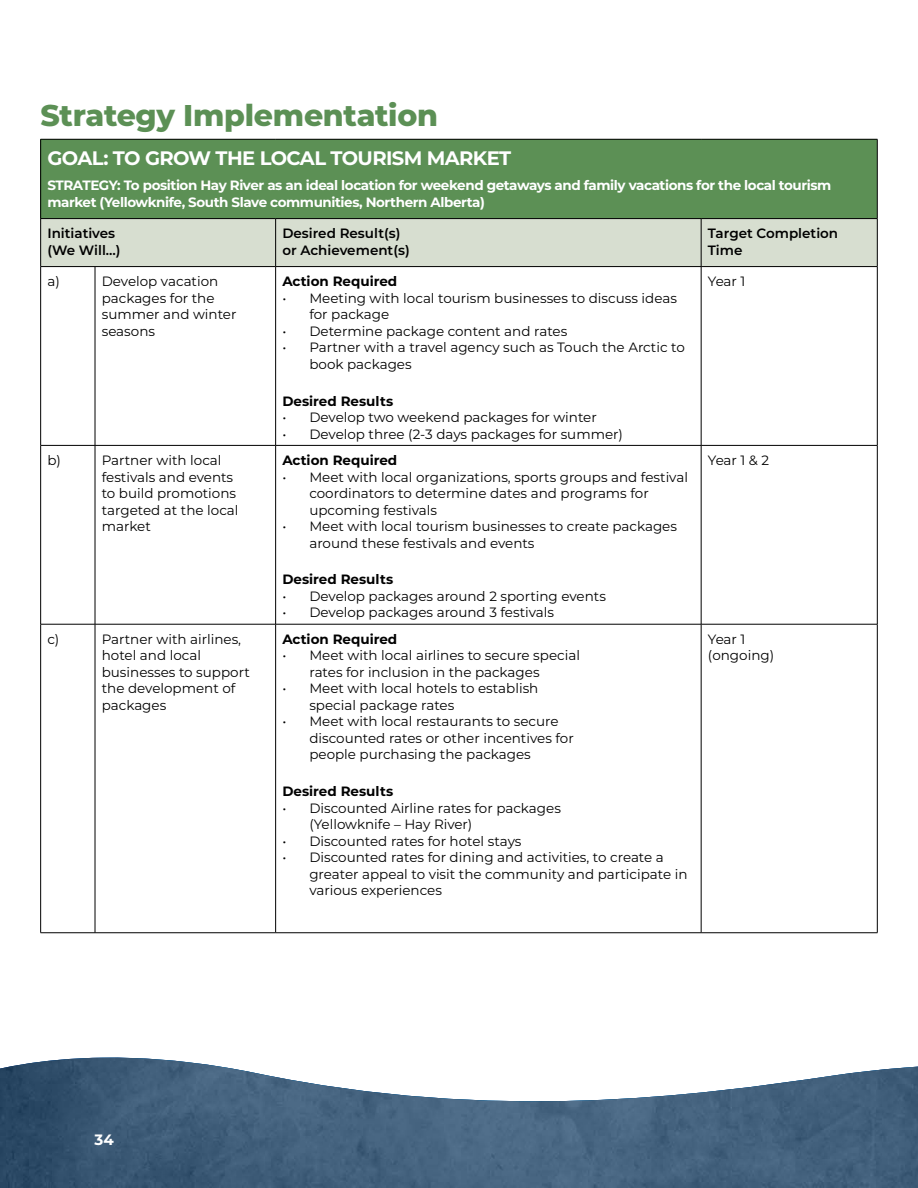
<style>
.page{position:relative;width:918px;height:1188px;background:#fff}
.page>*{position:absolute;margin:0;border:0;box-sizing:border-box;transform-origin:0 0}
.t1{font:800 30px "Montserrat";letter-spacing:-.01em;color:#5c9055}
.t2{font:700 19.5px "Montserrat";letter-spacing:-.03em;color:#fff}
.t3{font:700 15px "Montserrat";color:#fff}
.t4{font:13.5px/16.5px "Montserrat";color:#000}
.t5{font:700 13.5px/16.5px "Montserrat";letter-spacing:-.03em;color:#fff}
.t6{font:700 13.5px "Montserrat";color:#000}
.t7{font:600 13.5px/16.5px "Montserrat";color:#000}
</style>
<div class="page">
<svg style="left:0;top:1057px;width:918px;height:131px;fill:#45637f"></svg>
<div style="left:41px;top:139px;width:836px;height:80px;background:#5c9055"></div>
<div style="left:41px;top:219px;width:836px;height:47px;background:#d7ded0"></div>
<hr style="left:40px;top:139px;width:55px;height:1px;background:#000">
<hr style="left:40px;top:139px;width:1px;height:79px;background:#000">
<hr style="left:95px;top:139px;width:181px;height:1px;background:#000">
<hr style="left:276px;top:139px;width:425px;height:1px;background:#000">
<hr style="left:701px;top:139px;width:177px;height:1px;background:#000">
<hr style="left:877px;top:139px;width:1px;height:79px;background:#000">
<hr style="left:40px;top:218px;width:55px;height:1px;background:#000">
<hr style="left:40px;top:219px;width:1px;height:47px;background:#000">
<hr style="left:95px;top:218px;width:181px;height:1px;background:#000">
<hr style="left:276px;top:218px;width:425px;height:1px;background:#000">
<hr style="left:275px;top:219px;width:1px;height:47px;background:#000">
<hr style="left:701px;top:218px;width:177px;height:1px;background:#000">
<hr style="left:701px;top:219px;width:1px;height:47px;background:#000">
<hr style="left:877px;top:219px;width:1px;height:47px;background:#000">
<hr style="left:40px;top:266px;width:55px;height:1px;background:#000">
<hr style="left:40px;top:267px;width:1px;height:178px;background:#000">
<hr style="left:95px;top:266px;width:181px;height:1px;background:#000">
<hr style="left:95px;top:267px;width:1px;height:178px;background:#000">
<hr style="left:276px;top:266px;width:425px;height:1px;background:#000">
<hr style="left:275px;top:267px;width:1px;height:178px;background:#000">
<hr style="left:701px;top:266px;width:177px;height:1px;background:#000">
<hr style="left:701px;top:267px;width:1px;height:178px;background:#000">
<hr style="left:877px;top:267px;width:1px;height:178px;background:#000">
<hr style="left:40px;top:445px;width:55px;height:1px;background:#000">
<hr style="left:40px;top:446px;width:1px;height:178px;background:#000">
<hr style="left:95px;top:445px;width:181px;height:1px;background:#000">
<hr style="left:95px;top:446px;width:1px;height:178px;background:#000">
<hr style="left:276px;top:445px;width:425px;height:1px;background:#000">
<hr style="left:275px;top:446px;width:1px;height:178px;background:#000">
<hr style="left:701px;top:445px;width:177px;height:1px;background:#000">
<hr style="left:701px;top:446px;width:1px;height:178px;background:#000">
<hr style="left:877px;top:446px;width:1px;height:178px;background:#000">
<hr style="left:40px;top:624px;width:55px;height:1px;background:#000">
<hr style="left:40px;top:624px;width:1px;height:309px;background:#000">
<hr style="left:95px;top:624px;width:181px;height:1px;background:#000">
<hr style="left:95px;top:624px;width:1px;height:309px;background:#000">
<hr style="left:276px;top:624px;width:425px;height:1px;background:#000">
<hr style="left:275px;top:624px;width:1px;height:309px;background:#000">
<hr style="left:701px;top:624px;width:177px;height:1px;background:#000">
<hr style="left:701px;top:624px;width:1px;height:309px;background:#000">
<hr style="left:877px;top:624px;width:1px;height:309px;background:#000">
<hr style="left:40px;top:932px;width:55px;height:1px;background:#000">
<hr style="left:95px;top:932px;width:181px;height:1px;background:#000">
<hr style="left:276px;top:932px;width:425px;height:1px;background:#000">
<hr style="left:701px;top:932px;width:177px;height:1px;background:#000">
<h1 class="t1" style="left:40px;top:93px;width:399px">Strategy Implementation</h1>
<h2 class="t2" style="left:47px;top:144px;width:465px">GOAL: TO GROW THE LOCAL TOURISM MARKET</h2>
<p class="t5" style="left:47px;top:177px;width:786px">STRATEGY: To position Hay River as an ideal location for weekend getaways and family vacations for the local tourism market (Yellowknife, South Slave communities, Northern Alberta)</p>
<p class="t7" style="left:47px;top:225px;width:75px">Initiatives (We Will…)</p>
<p class="t7" style="left:282px;top:225px;width:129px">Desired Result(s) or Achievement(s)</p>
<p class="t7" style="left:708px;top:225px;width:132px">Target Completion<br>Time</p>
<p class="t4" style="left:47px;top:273px;width:14px">a)</p>
<p class="t4" style="left:102px;top:273px;width:136px">Develop vacation packages for the summer and winter seasons</p>
<p class="t6" style="left:282px;top:272px;width:116px">Action Required</p>
<p class="t4" style="left:708px;top:273px;width:39px">Year 1</p>
<p class="t4" style="left:309px;top:289px;width:369px;text-indent:-27px">• Meeting with local tourism businesses to discuss ideas for package</p>
<p class="t4" style="left:282px;top:322px;width:286px">• Determine package content and rates</p>
<p class="t4" style="left:309px;top:339px;width:377px;text-indent:-27px">• Partner with a travel agency such as Touch the Arctic to book packages</p>
<p class="t6" style="left:282px;top:391px;width:112px">Desired Results</p>
<p class="t4" style="left:282px;top:409px;width:316px">• Develop two weekend packages for winter</p>
<p class="t4" style="left:282px;top:425px;width:342px">• Develop three (2-3 days packages for summer)</p>
<p class="t4" style="left:47px;top:452px;width:15px">b)</p>
<p class="t4" style="left:102px;top:452px;width:138px">Partner with local festivals and events to build promotions targeted at the local market</p>
<p class="t6" style="left:282px;top:451px;width:116px">Action Required</p>
<p class="t4" style="left:309px;top:468px;width:380px;text-indent:-27px">• Meet with local organizations, sports groups and festival coordinators to determine dates and programs for upcoming festivals</p>
<p class="t4" style="left:309px;top:518px;width:369px;text-indent:-27px">• Meet with local tourism businesses to create packages around these festivals and events</p>
<p class="t6" style="left:282px;top:570px;width:112px">Desired Results</p>
<p class="t4" style="left:282px;top:587px;width:325px">• Develop packages around 2 sporting events</p>
<p class="t4" style="left:282px;top:604px;width:273px">• Develop packages around 3 festivals</p>
<p class="t4" style="left:47px;top:630px;width:13px">c)</p>
<p class="t4" style="left:102px;top:630px;width:150px">Partner with airlines, hotel and local businesses to support the development of packages</p>
<p class="t6" style="left:282px;top:629px;width:116px">Action Required</p>
<p class="t4" style="left:309px;top:647px;width:272px;text-indent:-27px">• Meet with local airlines to secure special rates for inclusion in the packages</p>
<p class="t4" style="left:309px;top:680px;width:231px;text-indent:-27px">• Meet with local hotels to establish special package rates</p>
<p class="t4" style="left:309px;top:713px;width:266px;text-indent:-27px">• Meet with local restaurants to secure discounted rates or other incentives for people purchasing the packages</p>
<p class="t6" style="left:282px;top:782px;width:112px">Desired Results</p>
<p class="t4" style="left:309px;top:799px;width:253px;text-indent:-27px">• Discounted Airline rates for packages (Yellowknife – Hay River)</p>
<p class="t4" style="left:282px;top:832px;width:241px">• Discounted rates for hotel stays</p>
<p class="t4" style="left:309px;top:849px;width:380px;text-indent:-27px">• Discounted rates for dining and activities, to create a greater appeal to visit the community and participate in various experiences</p>
<p class="t4" style="left:708px;top:452px;width:63px">Year 1 &amp; 2</p>
<p class="t4" style="left:708px;top:630px;width:68px">Year 1 (ongoing)</p>
<p class="t3" style="left:94px;top:1129px;width:21px">34</p>
</div>
